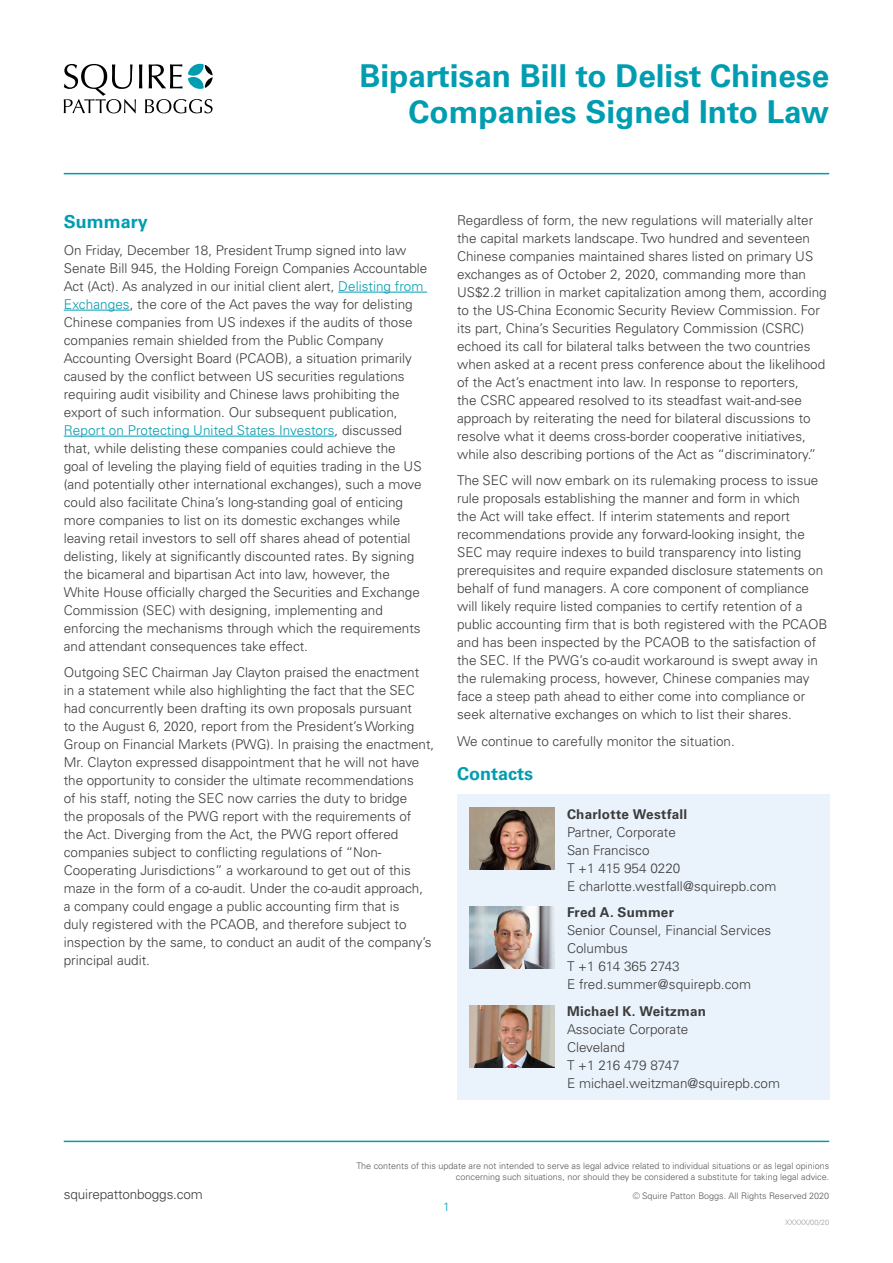
<style>
.page{position:relative;width:893px;height:1263px;background:#fff}
.page>*{position:absolute;margin:0;border:0;box-sizing:border-box;transform-origin:0 0}
.t1{font:700 31.5px/36px "Univers LTCYR 65";color:#009db1;text-align:right}
.t2{font:700 18px "Univers LTCYR 65";color:#009db1}
.t3{font:300 13.5px/18px "Univers LTCYR 45";color:#3c3c3b}
.t4{font:700 13.5px "Univers LTCYR 65";letter-spacing:.015em;color:#3c3c3b}
.t5{font:300 12px "Univers LTCYR 45";color:#009db1}
.t6{font:300 9px/10.8px "Univers LTCYR 45";color:#575756;text-align:right}
.t7{font:300 7.5px "Univers LTCYR 45";color:#9d9d9c}
.s1{color:#009db1}
</style>
<div class="page">
<svg style="left:64px;top:64px;width:149px;height:49px"></svg>
<hr style="left:64px;top:173px;width:765px;height:1px;background:#009db1">
<hr style="left:338px;top:292px;width:89px;height:1px;background:#009db1">
<hr style="left:64px;top:310px;width:66px;height:1px;background:#009db1">
<hr style="left:64px;top:436px;width:271px;height:1px;background:#009db1">
<div style="left:457px;top:794px;width:372px;height:306px;background:#eaf2fb"></div>
<img style="left:470px;top:807px;width:84px;height:63px">
<img style="left:470px;top:906px;width:84px;height:62px">
<img style="left:470px;top:1005px;width:84px;height:62px">
<hr style="left:64px;top:1140px;width:765px;height:2px;background:#009db1">
<h1 class="t1" style="left:359px;top:56px;width:471px">Bipartisan Bill to Delist Chinese<br>Companies Signed Into Law</h1>
<h2 class="t2" style="left:64px;top:209px;width:86px">Summary</h2>
<p class="t3" style="left:64px;top:241px;width:365px">On Friday, December 18, President Trump signed into law Senate Bill 945, the Holding Foreign Companies Accountable Act (Act). As analyzed in our initial client alert, <span class="s1">Delisting from Exchanges</span>, the core of the Act paves the way for delisting Chinese companies from US indexes if the audits of those companies remain shielded from the Public Company Accounting Oversight Board (PCAOB), a situation primarily caused by the conflict between US securities regulations requiring audit visibility and Chinese laws prohibiting the export of such information. Our subsequent publication, <span class="s1">Report on Protecting United States Investors</span>, discussed that, while delisting these companies could achieve the<br>goal of leveling the playing field of equities trading in the US (and potentially other international exchanges), such a move could also facilitate China’s long-standing goal of enticing more companies to list on its domestic exchanges while leaving retail investors to sell off shares ahead of potential delisting, likely at significantly discounted rates. By signing the bicameral and bipartisan Act into law, however, the White House officially charged the Securities and Exchange Commission (SEC) with designing, implementing and enforcing the mechanisms through which the requirements and attendant consequences take effect.</p>
<p class="t3" style="left:64px;top:663px;width:372px">Outgoing SEC Chairman Jay Clayton praised the enactment<br>in a statement while also highlighting the fact that the SEC had concurrently been drafting its own proposals pursuant<br>to the August 6, 2020, report from the President’s Working Group on Financial Markets (PWG). In praising the enactment, Mr. Clayton expressed disappointment that he will not have the opportunity to consider the ultimate recommendations<br>of his staff, noting the SEC now carries the duty to bridge<br>the proposals of the PWG report with the requirements of<br>the Act. Diverging from the Act, the PWG report offered companies subject to conflicting regulations of “Non-Cooperating Jurisdictions” a workaround to get out of this maze in the form of a co-audit. Under the co-audit approach,<br>a company could engage a public accounting firm that is<br>duly registered with the PCAOB, and therefore subject to inspection by the same, to conduct an audit of the company’s principal audit.</p>
<p class="t3" style="left:457px;top:211px;width:371px">Regardless of form, the new regulations will materially alter the capital markets landscape. Two hundred and seventeen Chinese companies maintained shares listed on primary US exchanges as of October 2, 2020, commanding more than US$2.2 trillion in market capitalization among them, according to the US-China Economic Security Review Commission. For its part, China’s Securities Regulatory Commission (CSRC) echoed its call for bilateral talks between the two countries when asked at a recent press conference about the likelihood of the Act’s enactment into law. In response to reporters,<br>the CSRC appeared resolved to its steadfast wait-and-see approach by reiterating the need for bilateral discussions to resolve what it deems cross-border cooperative initiatives, while also describing portions of the Act as “discriminatory.”</p>
<p class="t3" style="left:457px;top:471px;width:372px">The SEC will now embark on its rulemaking process to issue rule proposals establishing the manner and form in which<br>the Act will take effect. If interim statements and report recommendations provide any forward-looking insight, the SEC may require indexes to build transparency into listing prerequisites and require expanded disclosure statements on behalf of fund managers. A core component of compliance will likely require listed companies to certify retention of a public accounting firm that is both registered with the PCAOB and has been inspected by the PCAOB to the satisfaction of the SEC. If the PWG’s co-audit workaround is swept away in the rulemaking process, however, Chinese companies may face a steep path ahead to either come into compliance or seek alternative exchanges on which to list their shares.</p>
<p class="t3" style="left:457px;top:732px;width:279px">We continue to carefully monitor the situation.</p>
<h2 class="t2" style="left:457px;top:761px;width:78px">Contacts</h2>
<p class="t4" style="left:567px;top:804px;width:122px">Charlotte Westfall</p>
<p class="t3" style="left:567px;top:822px;width:211px">Partner, Corporate<br>San Francisco<br>T +1 415 954 0220<br>E charlotte.westfall@squirepb.com</p>
<p class="t4" style="left:567px;top:903px;width:108px">Fred A. Summer</p>
<p class="t3" style="left:567px;top:921px;width:206px">Senior Counsel, Financial Services<br>Columbus<br>T +1 614 365 2743<br>E fred.summer@squirepb.com</p>
<p class="t4" style="left:567px;top:1001px;width:141px">Michael K. Weitzman</p>
<p class="t3" style="left:567px;top:1019px;width:215px">Associate Corporate<br>Cleveland<br>T +1 216 479 8747<br>E michael.weitzman@squirepb.com</p>
<p class="t6" style="left:356px;top:1160px;width:474px">The contents of this update are not intended to serve as legal advice related to individual situations or as legal opinions concerning such situations, nor should they be considered a substitute for taking legal advice.</p>
<p class="t3" style="left:64px;top:1185px;width:141px">squirepattonboggs.com</p>
<p class="t6" style="left:633px;top:1190px;width:198px">© Squire Patton Boggs. All Rights Reserved 2020</p>
<p class="t7" style="left:785px;top:1217px;width:45px">XXXXX/00/20</p>
<p class="t5" style="left:443px;top:1199px;width:8px">1</p>
</div>
